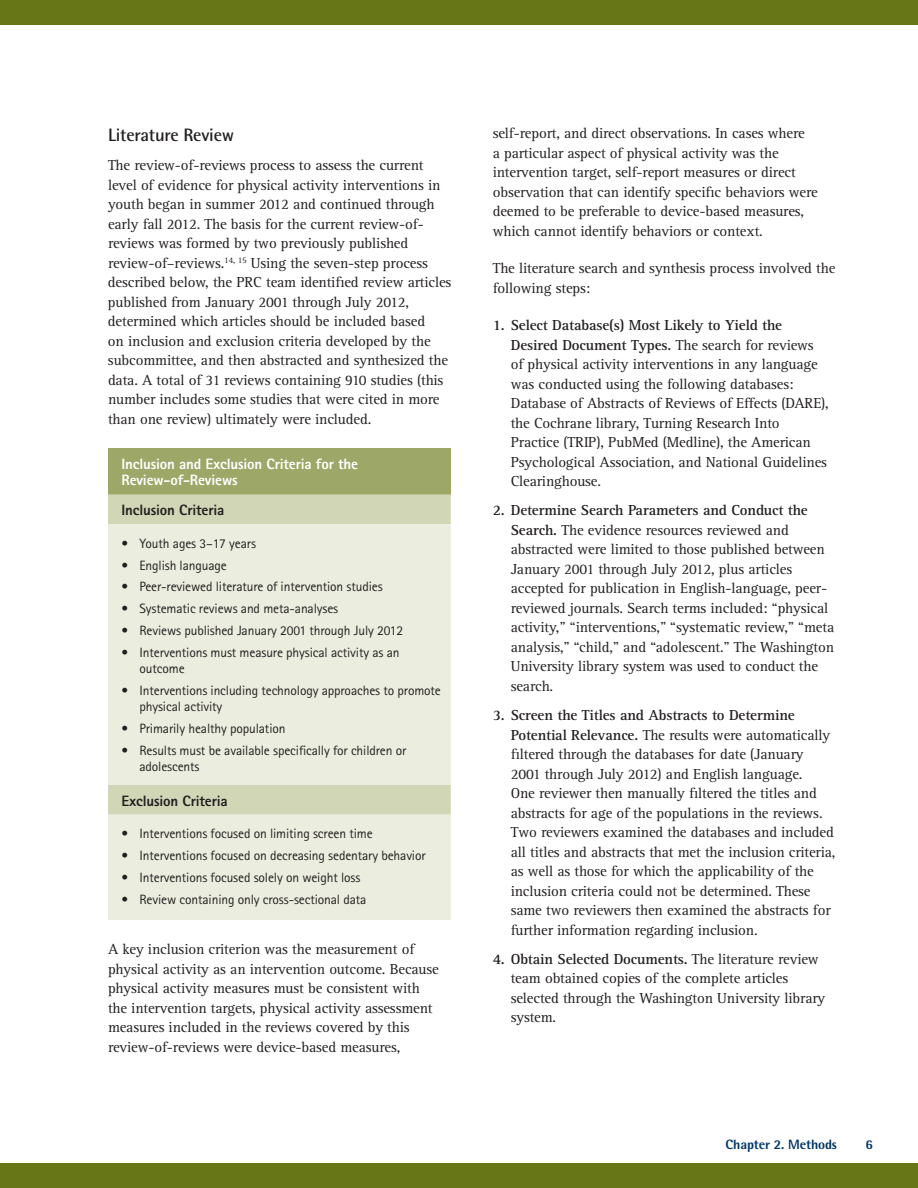
<style>
.page{position:relative;width:918px;height:1188px;background:#fff}
.page>*{position:absolute;margin:0;border:0;box-sizing:border-box;transform-origin:0 0}
.t1{font:700 18px "Rotis Semi Sans";letter-spacing:-.01em;color:#231f20}
.t2{font:15px/19.5px "Rotis Serif";letter-spacing:-.01em;color:#231f20}
.t3{font:800 15px/16.5px "Rotis Sans Serif";letter-spacing:-.01em;color:#fff}
.t4{font:800 15px "Rotis Sans Serif";letter-spacing:-.01em;color:#231f20}
.t5{font:13.5px/16.5px "Rotis Sans Serif";letter-spacing:-.01em;color:#231f20}
.t6{font:800 13.5px "Rotis Semi Sans";letter-spacing:-.01em;color:#003667}
.s1{font-weight:700}
</style>
<div class="page">
<div style="left:0;top:1163px;width:918px;height:25px;background:#677717"></div>
<div style="left:0;top:0;width:918px;height:25px;background:#677717"></div>
<div style="left:108px;top:448px;width:343px;height:46px;background:#9da767"></div>
<div style="left:108px;top:494px;width:343px;height:30px;background:#d1d6b6"></div>
<svg style="left:108px;top:524px;width:343px;height:396px;fill:#ebeddf"></svg>
<h2 class="t1" style="left:108px;top:124px;width:128px">Literature Review</h2>
<p class="t2" style="left:108px;top:156px;width:345px">The review-of-reviews process to assess the current level of evidence for physical activity interventions in youth began in summer 2012 and continued through early fall 2012. The basis for the current review-of&shy;reviews was formed by two previously published review-of–reviews.<sup>14,</sup> <sup>15</sup> Using the seven-step process described below, the PRC team identified review articles published from January 2001 through July 2012, determined which articles should be included based<br>on inclusion and exclusion criteria developed by the subcommittee, and then abstracted and synthesized the data. A total of 31 reviews containing 910 studies (this number includes some studies that were cited in more than one review) ultimately were included.</p>
<h3 class="t3" style="left:122px;top:455px;width:238px">Inclusion and Exclusion Criteria for the<br>Review-of-Reviews</h3>
<h4 class="t4" style="left:122px;top:501px;width:104px">Inclusion Criteria</h4>
<p class="t5" style="left:122px;top:535px;width:136px">• Youth ages 3–17 years</p>
<p class="t5" style="left:122px;top:557px;width:107px">• English language</p>
<p class="t5" style="left:122px;top:579px;width:263px">• Peer-reviewed literature of intervention studies</p>
<p class="t5" style="left:122px;top:600px;width:218px">• Systematic reviews and meta-analyses</p>
<p class="t5" style="left:122px;top:622px;width:283px">• Reviews published January 2001 through July 2012</p>
<p class="t5" style="left:140px;top:644px;width:262px;text-indent:-18px">• Interventions must measure physical activity as an outcome</p>
<p class="t5" style="left:140px;top:682px;width:303px;text-indent:-18px">• Interventions including technology approaches to promote physical activity</p>
<p class="t5" style="left:122px;top:720px;width:166px">• Primarily healthy population</p>
<p class="t5" style="left:140px;top:742px;width:268px;text-indent:-18px">• Results must be available specifically for children or adolescents</p>
<h4 class="t4" style="left:122px;top:791px;width:108px">Exclusion Criteria</h4>
<p class="t5" style="left:122px;top:826px;width:253px">• Interventions focused on limiting screen time</p>
<p class="t5" style="left:122px;top:847px;width:306px">• Interventions focused on decreasing sedentary behavior</p>
<p class="t5" style="left:122px;top:869px;width:240px">• Interventions focused solely on weight loss</p>
<p class="t5" style="left:122px;top:891px;width:247px">• Review containing only cross-sectional data</p>
<p class="t2" style="left:108px;top:940px;width:332px">A key inclusion criterion was the measurement of physical activity as an intervention outcome. Because physical activity measures must be consistent with the intervention targets, physical activity assessment measures included in the reviews covered by this review-of-reviews were device-based measures,</p>
<p class="t2" style="left:493px;top:124px;width:327px">self-report, and direct observations. In cases where<br>a particular aspect of physical activity was the intervention target, self-report measures or direct observation that can identify specific behaviors were deemed to be preferable to device-based measures, which cannot identify behaviors or context.</p>
<p class="t2" style="left:493px;top:259px;width:344px">The literature search and synthesis process involved the following steps:</p>
<p class="t2" style="left:511px;top:316px;width:320px;text-indent:-18px"><span class="s1">1. Select Database(s) Most Likely to Yield the Desired Document Types.</span> The search for reviews of physical activity interventions in any language was conducted using the following databases:<br>Database of Abstracts of Reviews of Effects (DARE), the Cochrane library, Turning Research Into Practice (TRIP), PubMed (Medline), the American Psychological Association, and National Guidelines Clearinghouse.</p>
<p class="t2" style="left:511px;top:501px;width:325px;text-indent:-18px"><span class="s1">2. Determine Search Parameters and Conduct the Search.</span> The evidence resources reviewed and abstracted were limited to those published between January 2001 through July 2012, plus articles accepted for publication in English-language, peer&shy;reviewed journals. Search terms included: “physical activity,” “interventions,” “systematic review,” “meta analysis,” “child,” and “adolescent.” The Washington University library system was used to conduct the search.</p>
<p class="t2" style="left:511px;top:706px;width:326px;text-indent:-18px"><span class="s1">3. Screen the Titles and Abstracts to Determine Potential Relevance.</span> The results were automatically filtered through the databases for date (January 2001 through July 2012) and English language.<br>One reviewer then manually filtered the titles and abstracts for age of the populations in the reviews.<br>Two reviewers examined the databases and included all titles and abstracts that met the inclusion criteria, as well as those for which the applicability of the inclusion criteria could not be determined. These same two reviewers then examined the abstracts for further information regarding inclusion.</p>
<p class="t2" style="left:511px;top:950px;width:316px;text-indent:-18px"><span class="s1">4. Obtain Selected Documents.</span> The literature review team obtained copies of the complete articles selected through the Washington University library system.</p>
<p class="t6" style="left:726px;top:1136px;width:113px">Chapter 2. Methods</p>
<p class="t6" style="left:865px;top:1136px;width:9px">6</p>
</div>
